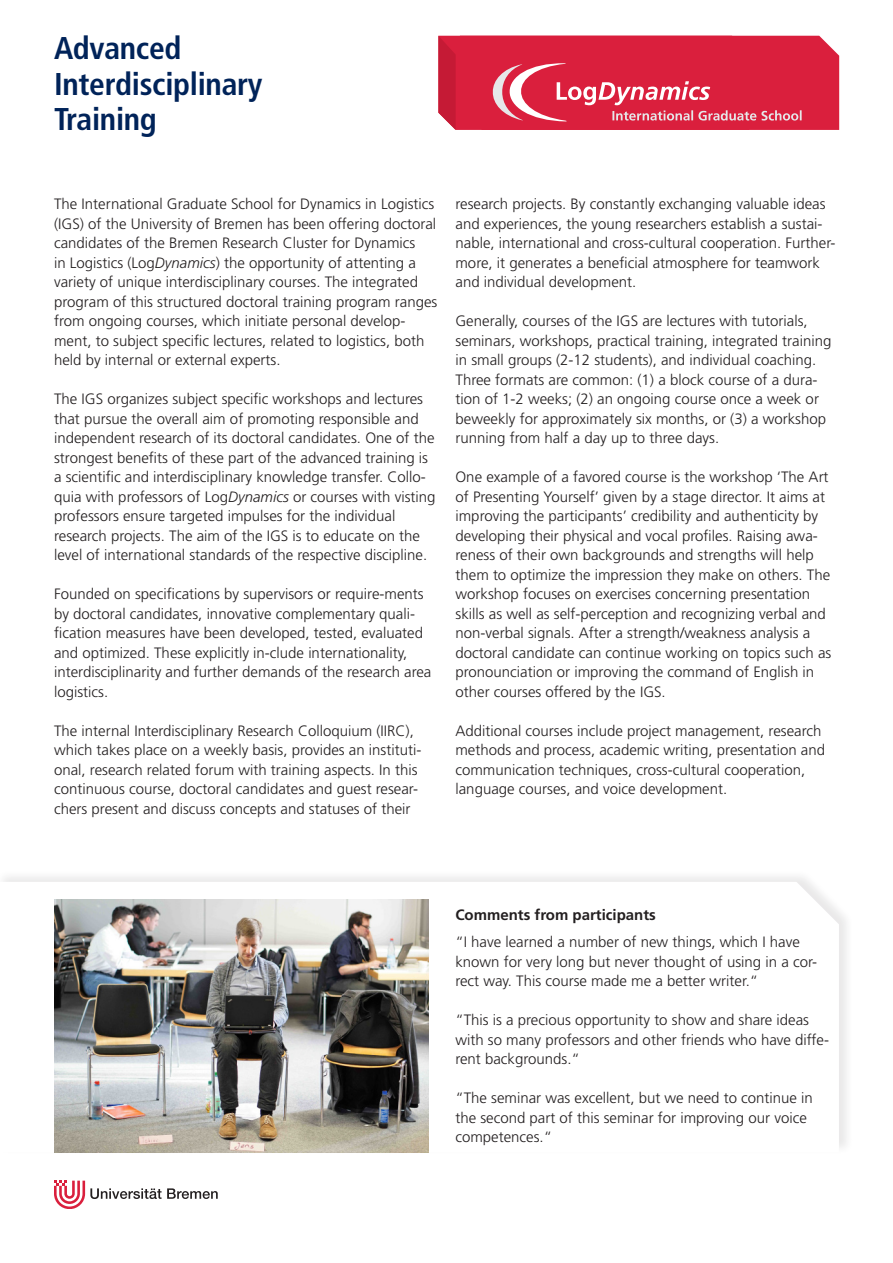
<style>
.page{position:relative;width:893px;height:1263px;background:#fff}
.page>*{position:absolute;margin:0;border:0;box-sizing:border-box;transform-origin:0 0}
.t1{font:700 condensed 31.5px "Frutiger LT Std";letter-spacing:-.01em;color:#002359}
.t2{font:300 15px/19.5px "Frutiger LT Std";color:#231f20}
.t3{font:700 15px "Frutiger LT Std";color:#231f20}
.s1{font-style:italic}
</style>
<div class="page">
<div style="left:0;top:869px;width:854px;height:286px;background:#231f20;opacity:.1"></div>
<svg style="left:0;top:882px;width:839px;height:270px"></svg>
<svg style="left:438px;top:36px;width:401px;height:94px;background:#db314c"></svg>
<img style="left:54px;top:900px;width:374px;height:252px">
<svg style="left:54px;top:1181px;width:164px;height:28px"></svg>
<p class="t1" style="left:54px;top:30px;width:129px">Advanced</p>
<p class="t1" style="left:54px;top:65px;width:210px">Interdisciplinary</p>
<p class="t1" style="left:54px;top:100px;width:104px">Training</p>
<p class="t2" style="left:54px;top:195px;width:385px">The International Graduate School for Dynamics in Logistics (IGS) of the University of Bremen has been offering doctoral candidates of the Bremen Research Cluster for Dynamics<br>in Logistics (Log<span class="s1">Dynamics</span>) the opportunity of attenting a variety of unique interdisciplinary courses. The integrated program of this structured doctoral training program ranges from ongoing courses, which initiate personal develop&shy;ment, to subject specific lectures, related to logistics, both held by internal or external experts.</p>
<p class="t2" style="left:54px;top:390px;width:383px">The IGS organizes subject specific workshops and lectures that pursue the overall aim of promoting responsible and independent research of its doctoral candidates. One of the strongest benefits of these part of the advanced training is a scientific and interdisciplinary knowledge transfer. Collo&shy;quia with professors of Log<span class="s1">Dynamics</span> or courses with visting professors ensure targeted impulses for the individual research projects. The aim of the IGS is to educate on the level of international standards of the respective discipline.</p>
<p class="t2" style="left:54px;top:585px;width:379px">Founded on specifications by supervisors or require-ments by doctoral candidates, innovative complementary quali&shy;fication measures have been developed, tested, evaluated and optimized. These explicitly in-clude internationality, interdisciplinarity and further demands of the research area logistics.</p>
<p class="t2" style="left:54px;top:721px;width:369px">The internal Interdisciplinary Research Colloquium (IIRC), which takes place on a weekly basis, provides an instituti&shy;onal, research related forum with training aspects. In this continuous course, doctoral candidates and guest resear&shy;chers present and discuss concepts and statuses of their</p>
<p class="t2" style="left:455px;top:195px;width:382px">research projects. By constantly exchanging valuable ideas and experiences, the young researchers establish a sustai&shy;nable, international and cross-cultural cooperation. Further&shy;more, it generates a beneficial atmosphere for teamwork and individual development.</p>
<p class="t2" style="left:455px;top:312px;width:377px">Generally, courses of the IGS are lectures with tutorials, seminars, workshops, practical training, integrated training in small groups (2-12 students), and individual coaching.<br>Three formats are common: (1) a block course of a dura&shy;tion of 1-2 weeks; (2) an ongoing course once a week or beweekly for approximately six months, or (3) a workshop running from half a day up to three days.</p>
<p class="t2" style="left:455px;top:468px;width:377px">One example of a favored course is the workshop ‘The Art of Presenting Yourself’ given by a stage director. It aims at improving the participants’ credibility and authenticity by developing their physical and vocal profiles. Raising awa&shy;reness of their own backgrounds and strengths will help them to optimize the impression they make on others. The workshop focuses on exercises concerning presentation skills as well as self-perception and recognizing verbal and non-verbal signals. After a strength/weakness analysis a doctoral candidate can continue working on topics such as pronounciation or improving the command of English in other courses offered by the IGS.</p>
<p class="t2" style="left:455px;top:721px;width:371px">Additional courses include project management, research methods and process, academic writing, presentation and communication techniques, cross-cultural cooperation, language courses, and voice development.</p>
<p class="t3" style="left:455px;top:906px;width:202px">Comments from participants</p>
<p class="t2" style="left:455px;top:933px;width:363px">“I have learned a number of new things, which I have known for very long but never thought of using in a cor&shy;rect way. This course made me a better writer.“</p>
<p class="t2" style="left:455px;top:1011px;width:375px">“This is a precious opportunity to show and share ideas with so many professors and other friends who have diffe&shy;rent backgrounds.“</p>
<p class="t2" style="left:455px;top:1089px;width:359px">“The seminar was excellent, but we need to continue in the second part of this seminar for improving our voice competences.“</p>
</div>
